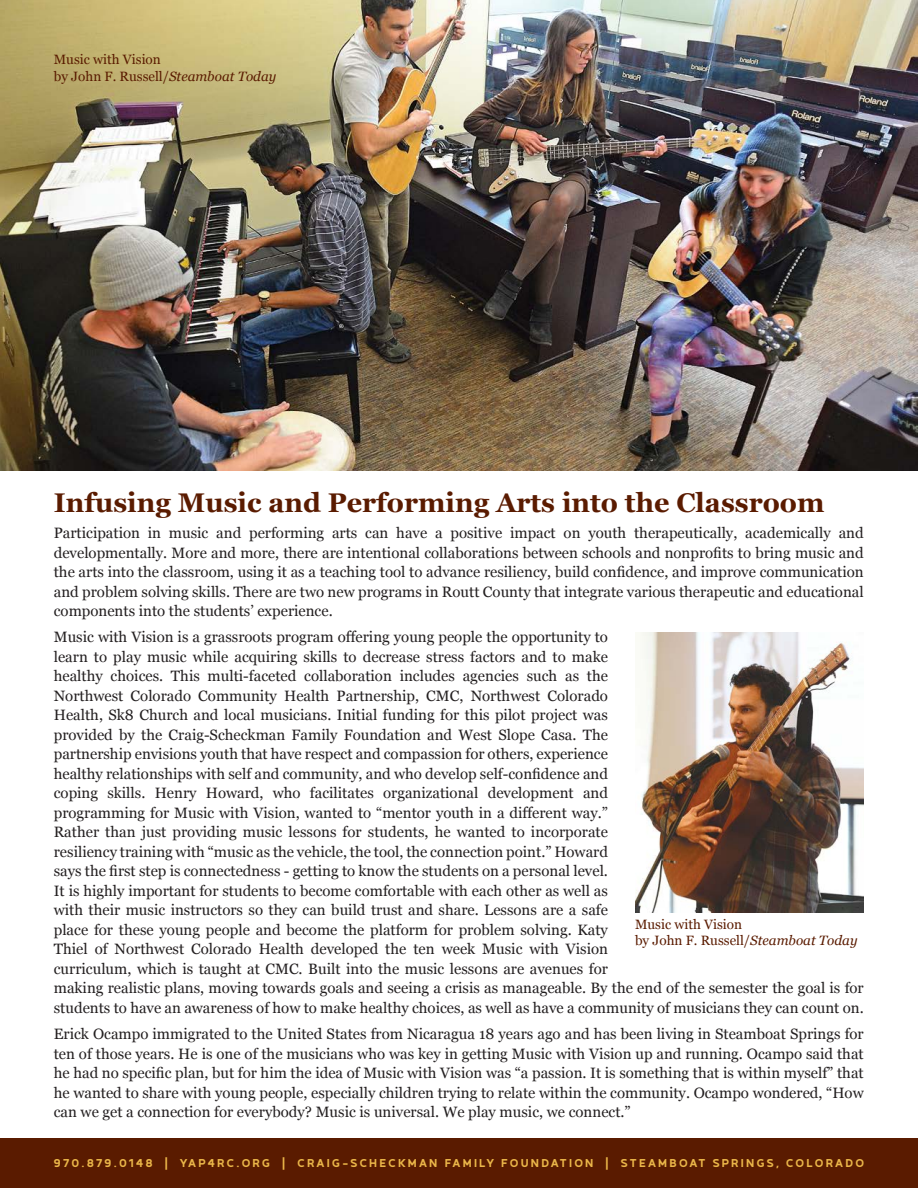
<style>
.page{position:relative;width:918px;height:1188px;background:#fff}
.page>*{position:absolute;margin:0;border:0;box-sizing:border-box;transform-origin:0 0}
.t1{font:700 27px "Georgia";color:#5a1b00}
.t2{font:15px/19.5px "Georgia";color:#231f20;text-align:justify}
.t3{font:13.5px/16.5px "Georgia";color:#5a1b00}
.t4{font:600 13.5px "Betm";letter-spacing:.165em;color:#eab649}
.s1{font-style:italic}
</style>
<div class="page">
<img style="left:0;top:0;width:918px;height:471px">
<div style="left:0;top:1138px;width:918px;height:50px;background:#5a1b00"></div>
<img style="left:635px;top:632px;width:229px;height:280px">
<p class="t3" style="left:54px;top:51px;width:224px">Music with Vision<br>by John F. Russell/<span class="s1">Steamboat Today</span></p>
<h1 class="t1" style="left:54px;top:482px;width:772px">Infusing Music and Performing Arts into the Classroom</h1>
<p class="t2" style="left:54px;top:523px;width:812px">Participation in music and performing arts can have a positive impact on youth therapeutically, academically and developmentally. More and more, there are intentional collaborations between schools and nonprofits to bring music and the arts into the classroom, using it as a teaching tool to advance resiliency, build confidence, and improve communication and problem solving skills. There are two new programs in Routt County that integrate various therapeutic and educational components into the students’ experience.</p>
<p class="t2" style="left:54px;top:627px;width:812px;text-align:left">Music with Vision is a grassroots program offering young people the opportunity to<br>learn to play music while acquiring skills to decrease stress factors and to make<br>healthy choices. This multi-faceted collaboration includes agencies such as the<br>Northwest Colorado Community Health Partnership, CMC, Northwest Colorado<br>Health, Sk8 Church and local musicians. Initial funding for this pilot project was<br>provided by the Craig-Scheckman Family Foundation and West Slope Casa. The<br>partnership envisions youth that have respect and compassion for others, experience<br>healthy relationships with self and community, and who develop self-confidence and<br>coping skills. Henry Howard, who facilitates organizational development and<br>programming for Music with Vision, wanted to “mentor youth in a different way.”<br>Rather than just providing music lessons for students, he wanted to incorporate<br>resiliency training with “music as the vehicle, the tool, the connection point.” Howard<br>says the first step is connectedness - getting to know the students on a personal level.<br>It is highly important for students to become comfortable with each other as well as<br>with their music instructors so they can build trust and share. Lessons are a safe<br>place for these young people and become the platform for problem solving. Katy<br>Thiel of Northwest Colorado Health developed the ten week Music with Vision<br>curriculum, which is taught at CMC. Built into the music lessons are avenues for<br>making realistic plans, moving towards goals and seeing a crisis as manageable. By the end of the semester the goal is for students to have an awareness of how to make healthy choices, as well as have a community of musicians they can count on.</p>
<p class="t2" style="left:54px;top:1024px;width:811px">Erick Ocampo immigrated to the United States from Nicaragua 18 years ago and has been living in Steamboat Springs for ten of those years. He is one of the musicians who was key in getting Music with Vision up and running. Ocampo said that he had no specific plan, but for him the idea of Music with Vision was “a passion. It is something that is within myself” that he wanted to share with young people, especially children trying to relate within the community. Ocampo wondered, “How can we get a connection for everybody? Music is universal. We play music, we connect.”</p>
<p class="t4" style="left:54px;top:1154px;width:812px">970.879.0148 | YAP4RC.ORG | CRAIG-SCHECKMAN FAMILY FOUNDATION | STEAMBOAT SPRINGS, COLORADO</p>
<p class="t3" style="left:635px;top:915px;width:224px">Music with Vision<br>by John F. Russell/<span class="s1">Steamboat Today</span></p>
</div>
